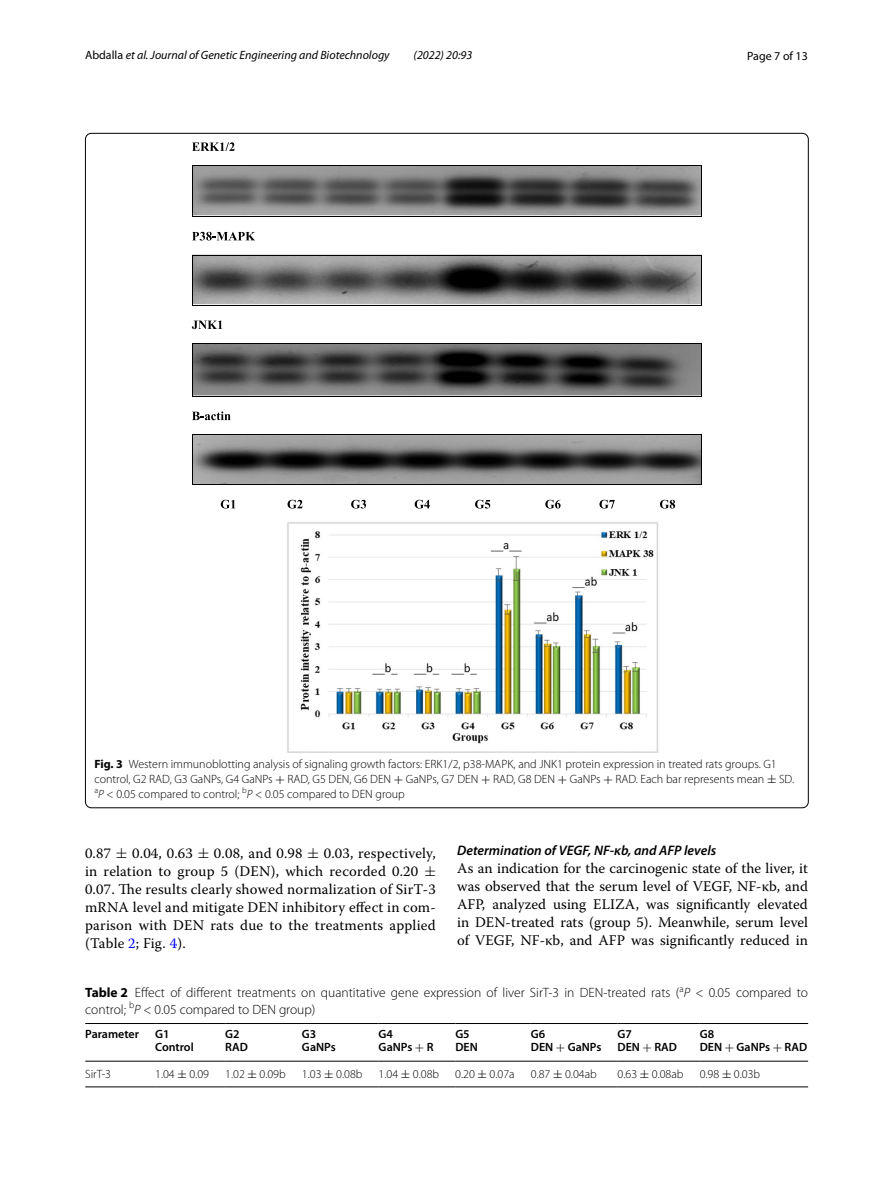
<style>
.page{position:relative;width:893px;height:1187px;background:#fff}
.page>*{position:absolute;margin:0;border:0;box-sizing:border-box;transform-origin:0 0}
.t1{font:14.7px/18px "Warnock Pro";letter-spacing:.01em;color:#000;text-align:justify}
.t2{font:italic 600 13.8px "Myriad Pro";color:#000}
.t3{font:300 13.5px/16.5px "Myriad Pro";color:#000}
.t4{font:300 12px/15px "Myriad Pro";color:#000}
.t5{font:600 12px/13.5px "Myriad Pro";color:#000}
.t6{font:italic 12px "Myriad Pro";color:#000}
.t7{font:12px "Myriad Pro";color:#000}
.s1{font-style:normal}
.s2{font-weight:700}
.s3{font-family:"MTSY";font-weight:400}
.s4{font-style:italic}
.s5{font-family:"MTSY"}
.s6{color:#00f}
</style>
<div class="page">
<img style="left:193px;top:166px;width:508px;height:586px">
<svg style="left:192px;top:142px;width:43px;height:9px"></svg>
<hr style="left:193px;top:165px;width:508px;height:1px;background:#000">
<hr style="left:192px;top:166px;width:1px;height:50px;background:#000">
<hr style="left:701px;top:166px;width:1px;height:50px;background:#000">
<hr style="left:193px;top:216px;width:508px;height:1px;background:#000">
<svg style="left:192px;top:232px;width:63px;height:8px"></svg>
<hr style="left:193px;top:255px;width:508px;height:1px;background:#000">
<hr style="left:192px;top:255px;width:1px;height:50px;background:#000">
<hr style="left:701px;top:255px;width:1px;height:50px;background:#000">
<hr style="left:193px;top:305px;width:508px;height:1px;background:#000">
<svg style="left:192px;top:320px;width:30px;height:9px"></svg>
<hr style="left:193px;top:343px;width:508px;height:1px;background:#000">
<hr style="left:192px;top:344px;width:1px;height:52px;background:#000">
<hr style="left:701px;top:344px;width:1px;height:52px;background:#000">
<hr style="left:193px;top:396px;width:508px;height:1px;background:#000">
<svg style="left:192px;top:411px;width:39px;height:9px"></svg>
<hr style="left:193px;top:434px;width:508px;height:1px;background:#000">
<hr style="left:192px;top:435px;width:1px;height:49px;background:#000">
<hr style="left:701px;top:435px;width:1px;height:49px;background:#000">
<hr style="left:193px;top:484px;width:508px;height:1px;background:#000">
<svg style="left:221px;top:499px;width:269px;height:9px"></svg>
<svg style="left:545px;top:499px;width:130px;height:9px"></svg>
<hr style="left:85px;top:1023px;width:70px;height:1px;background:#000">
<hr style="left:85px;top:1060px;width:70px;height:1px;background:#000">
<hr style="left:155px;top:1023px;width:70px;height:1px;background:#000">
<hr style="left:155px;top:1060px;width:70px;height:1px;background:#000">
<hr style="left:225px;top:1023px;width:77px;height:1px;background:#000">
<hr style="left:225px;top:1060px;width:77px;height:1px;background:#000">
<hr style="left:302px;top:1023px;width:77px;height:1px;background:#000">
<hr style="left:302px;top:1060px;width:77px;height:1px;background:#000">
<hr style="left:379px;top:1023px;width:76px;height:1px;background:#000">
<hr style="left:379px;top:1060px;width:76px;height:1px;background:#000">
<hr style="left:455px;top:1023px;width:76px;height:1px;background:#000">
<hr style="left:455px;top:1060px;width:76px;height:1px;background:#000">
<hr style="left:531px;top:1023px;width:87px;height:1px;background:#000">
<hr style="left:531px;top:1060px;width:87px;height:1px;background:#000">
<hr style="left:618px;top:1023px;width:82px;height:1px;background:#000">
<hr style="left:618px;top:1060px;width:82px;height:1px;background:#000">
<hr style="left:700px;top:1023px;width:108px;height:1px;background:#000">
<hr style="left:700px;top:1060px;width:108px;height:1px;background:#000">
<hr style="left:85px;top:1086px;width:70px;height:1px;background:#000">
<hr style="left:155px;top:1086px;width:70px;height:1px;background:#000">
<hr style="left:225px;top:1086px;width:77px;height:1px;background:#000">
<hr style="left:302px;top:1086px;width:77px;height:1px;background:#000">
<hr style="left:379px;top:1086px;width:76px;height:1px;background:#000">
<hr style="left:455px;top:1086px;width:76px;height:1px;background:#000">
<hr style="left:531px;top:1086px;width:87px;height:1px;background:#000">
<hr style="left:618px;top:1086px;width:82px;height:1px;background:#000">
<hr style="left:700px;top:1086px;width:108px;height:1px;background:#000">
<p class="t6" style="left:85px;top:48px;width:306px"><span class="s1">Abdalla</span> et al. Journal of Genetic Engineering and Biotechnology</p>
<p class="t6" style="left:414px;top:48px;width:60px">(2022) 20:93</p>
<p class="t7" style="left:747px;top:48px;width:62px">Page 7 of 13</p>
<p class="t4" style="left:94px;top:756px;width:701px"><span class="s2">Fig. 3</span> Western immunoblotting analysis of signaling growth factors: ERK1/2, p38-MAPK, and JNK1 protein expression in treated rats groups. G1 control, G2 RAD, G3 GaNPs, G4 GaNPs <span class="s3">+</span> RAD, G5 DEN, G6 DEN <span class="s3">+</span> GaNPs, G7 DEN <span class="s3">+</span> RAD, G8 DEN <span class="s3">+</span> GaNPs <span class="s3">+</span> RAD. Each bar represents mean <span class="s3">±</span> SD. <sup>a</sup><span class="s4">P</span> &lt; 0.05 compared to control; <sup>b</sup><span class="s4">P</span> &lt; 0.05 compared to DEN group</p>
<p class="t1" style="left:85px;top:843px;width:352px">0.87 <span class="s5">±</span> 0.04, 0.63 <span class="s5">±</span> 0.08, and 0.98 <span class="s5">±</span> 0.03, respectively, in relation to group 5 (DEN), which recorded 0.20 <span class="s5">± </span>0.07. The results clearly showed normalization of SirT-3 mRNA level and mitigate DEN inhibitory effect in com&shy;parison with DEN rats due to the treatments applied (Table <span class="s6">2</span>; Fig. <span class="s6">4</span>).</p>
<p class="t2" style="left:457px;top:841px;width:261px">Determination of VEGF, NF‑κb, and AFP levels</p>
<p class="t1" style="left:457px;top:859px;width:352px">As an indication for the carcinogenic state of the liver, it was observed that the serum level of VEGF, NF-κb, and AFP, analyzed using ELIZA, was significantly elevated in DEN-treated rats (group 5). Meanwhile, serum level of VEGF, NF-κb, and AFP was significantly reduced in</p>
<p class="t3" style="left:85px;top:984px;width:724px"><span class="s2">Table 2</span> Effect of different treatments on quantitative gene expression of liver SirT-3 in DEN-treated rats (<sup>a</sup><span class="s4">P</span> &lt; 0.05 compared to control; <sup>b</sup><span class="s4">P</span> &lt; 0.05 compared to DEN group)</p>
<p class="t5" style="left:85px;top:1026px;width:55px">Parameter</p>
<p class="t5" style="left:155px;top:1026px;width:40px">G1<br>Control</p>
<p class="t5" style="left:225px;top:1026px;width:24px">G2<br>RAD</p>
<p class="t5" style="left:302px;top:1026px;width:35px">G3<br>GaNPs</p>
<p class="t5" style="left:379px;top:1026px;width:56px">G4<br>GaNPs <span class="s3">+</span> R</p>
<p class="t5" style="left:455px;top:1026px;width:24px">G5<br>DEN</p>
<p class="t5" style="left:531px;top:1026px;width:72px">G6<br>DEN <span class="s3">+</span> GaNPs</p>
<p class="t5" style="left:618px;top:1026px;width:61px">G7<br>DEN <span class="s3">+</span> RAD</p>
<p class="t5" style="left:700px;top:1026px;width:109px">G8<br>DEN <span class="s3">+</span> GaNPs <span class="s3">+</span> RAD</p>
<p class="t4" style="left:85px;top:1066px;width:27px">SirT-3</p>
<p class="t4" style="left:155px;top:1066px;width:55px">1.04 <span class="s3">±</span> 0.09</p>
<p class="t4" style="left:225px;top:1066px;width:62px">1.02 <span class="s3">±</span> 0.09b</p>
<p class="t4" style="left:302px;top:1066px;width:62px">1.03 <span class="s3">±</span> 0.08b</p>
<p class="t4" style="left:379px;top:1066px;width:62px">1.04 <span class="s3">±</span> 0.08b</p>
<p class="t4" style="left:455px;top:1066px;width:61px">0.20 <span class="s3">±</span> 0.07a</p>
<p class="t4" style="left:531px;top:1066px;width:67px">0.87 <span class="s3">±</span> 0.04ab</p>
<p class="t4" style="left:618px;top:1066px;width:67px">0.63 <span class="s3">±</span> 0.08ab</p>
<p class="t4" style="left:700px;top:1066px;width:62px">0.98 <span class="s3">±</span> 0.03b</p>
</div>
